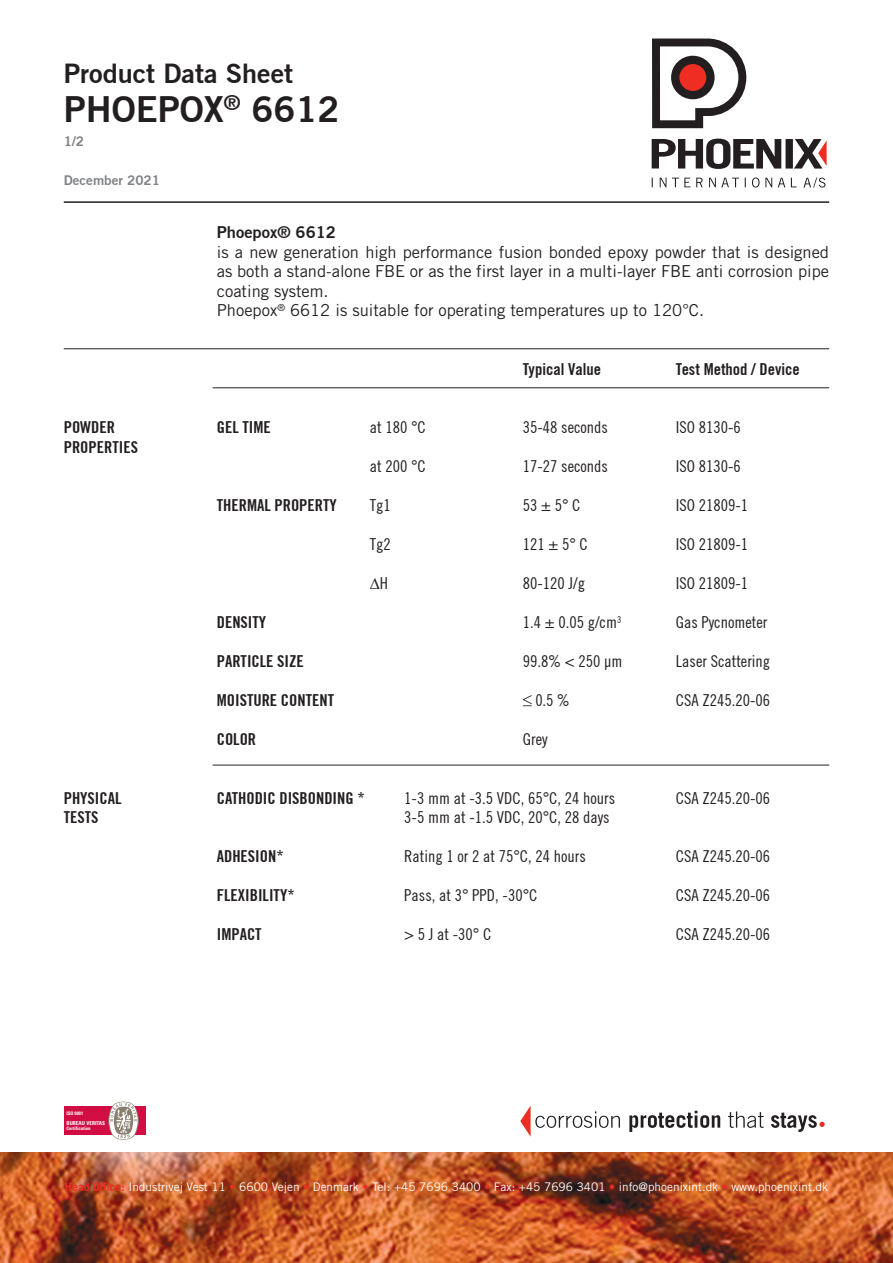
<style>
.page{position:relative;width:893px;height:1263px;background:#fff}
.page>*{position:absolute;margin:0;border:0;box-sizing:border-box;transform-origin:0 0}
.Phoenix_header{font:700 36px "Trade Gothic No.2";color:#231f20}
.Product_data_sheet{font:700 27px "Trade Gothic No.2";color:#231f20}
.Phoenix_Brødtekst{font:condensed 16.5px "Trade Gothic No.18";color:#231f20}
.Phoenix_Brødtekst-2{font:16.5px/19.5px "Trade Gothic";color:#231f20;text-align:justify}
.Phoenix_Brødtekst-3{font:700 condensed 16.5px "Trade Gothic No.20";color:#231f20}
.Phoenix_mellemrubrik{font:700 condensed 16.5px "Trade Gothic No.20";color:#231f20}
.Phoenix_mellemrubrik-2{font:700 16.5px "Trade Gothic No.2";color:#231f20}
.Phoenix_Brødtekst-4{font:16.5px "Arial";color:#231f20}
.dato_linje{font:700 13.5px "Trade Gothic No.2";color:#808285}
.t1{font:11.85px "Trade Gothic";color:#fff}
.t2{font:700 condensed 5.4px "Univers";color:#fff}
.t3{font:700 condensed 4.8px "Univers";color:#fff}
.s1{font-family:"Trade Gothic No.18";font-stretch:condensed}
.s2{font-weight:700;color:#ee2e22}
.s3{color:#ee2e22}
</style>
<div class="page">
<img style="left:0;top:1152px;width:893px;height:111px">
<svg style="left:652px;top:39px;width:95px;height:89px"></svg>
<svg style="left:652px;top:139px;width:129px;height:30px"></svg>
<div style="left:785px;top:139px;width:8px;height:30px;background:#231f20"></div>
<svg style="left:660px;top:178px;width:6px;height:9px"></svg>
<svg style="left:672px;top:178px;width:18px;height:9px"></svg>
<svg style="left:696px;top:178px;width:7px;height:9px"></svg>
<svg style="left:709px;top:178px;width:30px;height:9px"></svg>
<svg style="left:752px;top:178px;width:7px;height:9px"></svg>
<svg style="left:765px;top:178px;width:7px;height:9px"></svg>
<svg style="left:778px;top:178px;width:7px;height:9px"></svg>
<svg style="left:791px;top:178px;width:5px;height:9px"></svg>
<svg style="left:803px;top:178px;width:22px;height:10px"></svg>
<svg style="left:794px;top:139px;width:33px;height:30px"></svg>
<hr style="left:64px;top:201px;width:765px;height:2px;background:#231f20">
<div style="left:64px;top:1106px;width:82px;height:29px;background:#d20d44"></div>
<svg style="left:108px;top:1101px;width:31px;height:39px"></svg>
<svg style="left:629px;top:1111px;width:91px;height:21px"></svg>
<svg style="left:728px;top:1111px;width:36px;height:17px"></svg>
<svg style="left:771px;top:1113px;width:54px;height:19px"></svg>
<svg style="left:520px;top:1106px;width:100px;height:31px"></svg>
<hr style="left:64px;top:348px;width:765px;height:1px;background:#231f20">
<hr style="left:213px;top:387px;width:616px;height:1px;background:#231f20">
<hr style="left:213px;top:765px;width:616px;height:1px;background:#231f20">
<svg style="left:523px;top:695px;width:9px;height:11px"></svg>
<p class="Product_data_sheet" style="left:64px;top:57px;width:231px">Product Data Sheet</p>
<p class="Phoenix_header" style="left:64px;top:87px;width:277px">PHOEPOX<sup>®</sup> 6612</p>
<p class="dato_linje" style="left:64px;top:133px;width:22px">1/2</p>
<p class="dato_linje" style="left:64px;top:172px;width:98px">December 2021</p>
<p class="Phoenix_mellemrubrik-2" style="left:217px;top:222px;width:121px">Phoepox® 6612</p>
<p class="Phoenix_Brødtekst-2" style="left:217px;top:242px;width:614px">is a new generation high performance fusion bonded epoxy powder that is designed as both a stand-alone FBE or as the first layer in a multi-layer FBE anti corrosion pipe coating system.</p>
<p class="Phoenix_Brødtekst-2" style="left:217px;top:300px;width:489px">Phoepox<sup>®</sup> 6612 is suitable for operating temperatures up to 120°C.</p>
<p class="Phoenix_mellemrubrik" style="left:523px;top:359px;width:80px">Typical Value</p>
<p class="Phoenix_mellemrubrik" style="left:676px;top:359px;width:125px">Test Method / Device</p>
<p class="Phoenix_Brødtekst-3" style="left:64px;top:417px;width:53px">POWDER</p>
<p class="Phoenix_Brødtekst-3" style="left:217px;top:417px;width:56px">GEL TIME</p>
<p class="Phoenix_Brødtekst" style="left:370px;top:417px;width:58px">at 180 °C</p>
<p class="Phoenix_Brødtekst" style="left:523px;top:417px;width:87px">35-48 seconds</p>
<p class="Phoenix_Brødtekst" style="left:676px;top:417px;width:67px">ISO 8130-6</p>
<p class="Phoenix_Brødtekst-3" style="left:64px;top:437px;width:76px">PROPERTIES</p>
<p class="Phoenix_Brødtekst" style="left:370px;top:456px;width:58px">at 200 °C</p>
<p class="Phoenix_Brødtekst" style="left:523px;top:456px;width:87px">17-27 seconds</p>
<p class="Phoenix_Brødtekst" style="left:676px;top:456px;width:67px">ISO 8130-6</p>
<p class="Phoenix_Brødtekst-3" style="left:217px;top:495px;width:122px">THERMAL PROPERTY</p>
<p class="Phoenix_Brødtekst" style="left:370px;top:495px;width:23px">Tg1</p>
<p class="Phoenix_Brødtekst" style="left:523px;top:495px;width:59px">53 ± 5° C</p>
<p class="Phoenix_Brødtekst" style="left:676px;top:495px;width:74px">ISO 21809-1</p>
<p class="Phoenix_Brødtekst" style="left:370px;top:534px;width:23px">Tg2</p>
<p class="Phoenix_Brødtekst" style="left:523px;top:534px;width:67px">121 ± 5° C</p>
<p class="Phoenix_Brødtekst" style="left:676px;top:534px;width:74px">ISO 21809-1</p>
<p class="Phoenix_Brødtekst-4" style="left:370px;top:572px;width:20px">∆<span class="s1">H</span></p>
<p class="Phoenix_Brødtekst" style="left:523px;top:573px;width:64px">80-120 J/g</p>
<p class="Phoenix_Brødtekst" style="left:676px;top:573px;width:74px">ISO 21809-1</p>
<p class="Phoenix_Brødtekst-3" style="left:217px;top:612px;width:51px">DENSITY</p>
<p class="Phoenix_Brødtekst" style="left:523px;top:612px;width:100px">1.4 ± 0.05 g/cm<sup>3</sup></p>
<p class="Phoenix_Brødtekst" style="left:676px;top:612px;width:93px">Gas Pycnometer</p>
<p class="Phoenix_Brødtekst-3" style="left:217px;top:651px;width:89px">PARTICLE SIZE</p>
<p class="Phoenix_Brødtekst" style="left:523px;top:651px;width:101px">99.8% &lt; 250 μm</p>
<p class="Phoenix_Brødtekst" style="left:676px;top:651px;width:96px">Laser Scattering</p>
<p class="Phoenix_Brødtekst-3" style="left:217px;top:690px;width:119px">MOISTURE CONTENT</p>
<p class="Phoenix_Brødtekst" style="left:535px;top:690px;width:36px">0.5 %</p>
<p class="Phoenix_Brødtekst" style="left:676px;top:690px;width:96px">CSA Z245.20-06</p>
<p class="Phoenix_Brødtekst-3" style="left:217px;top:729px;width:41px">COLOR</p>
<p class="Phoenix_Brødtekst" style="left:523px;top:729px;width:26px">Grey</p>
<p class="Phoenix_Brødtekst-3" style="left:64px;top:788px;width:59px">PHYSICAL</p>
<p class="Phoenix_Brødtekst-3" style="left:217px;top:788px;width:149px">CATHODIC DISBONDING *</p>
<p class="Phoenix_Brødtekst" style="left:404px;top:788px;width:212px">1-3 mm at -3.5 VDC, 65°C, 24 hours</p>
<p class="Phoenix_Brødtekst" style="left:676px;top:788px;width:96px">CSA Z245.20-06</p>
<p class="Phoenix_Brødtekst-3" style="left:64px;top:807px;width:36px">TESTS</p>
<p class="Phoenix_Brødtekst" style="left:404px;top:807px;width:207px">3-5 mm at -1.5 VDC, 20°C, 28 days</p>
<p class="Phoenix_Brødtekst-3" style="left:217px;top:846px;width:68px">ADHESION*</p>
<p class="Phoenix_Brødtekst" style="left:404px;top:846px;width:183px">Rating 1 or 2 at 75°C, 24 hours</p>
<p class="Phoenix_Brødtekst" style="left:676px;top:846px;width:96px">CSA Z245.20-06</p>
<p class="Phoenix_Brødtekst-3" style="left:217px;top:885px;width:79px">FLEXIBILITY*</p>
<p class="Phoenix_Brødtekst" style="left:404px;top:885px;width:135px">Pass, at 3° PPD, -30°C</p>
<p class="Phoenix_Brødtekst" style="left:676px;top:885px;width:96px">CSA Z245.20-06</p>
<p class="Phoenix_Brødtekst-3" style="left:217px;top:924px;width:46px">IMPACT</p>
<p class="Phoenix_Brødtekst" style="left:404px;top:924px;width:89px">&gt; 5 J at -30° C</p>
<p class="Phoenix_Brødtekst" style="left:676px;top:924px;width:96px">CSA Z245.20-06</p>
<p class="t3" style="left:66px;top:1110px;width:18px">ISO 9001</p>
<p class="t2" style="left:66px;top:1119px;width:40px">BUREAU VERITAS</p>
<p class="t3" style="left:66px;top:1125px;width:26px">Certification</p>
<p class="t1" style="left:65px;top:1179px;width:765px"><span class="s2">Head Office:</span> Industrivej Vest 11 <span class="s3">•</span> 6600 Vejen <span class="s3">•</span> Denmark <span class="s3">•</span> Tel: +45 7696 3400 <span class="s3">•</span> Fax: +45 7696 3401 <span class="s3">•</span> info@phoenixint.dk <span class="s3">•</span> www.phoenixint.dk</p>
</div>
